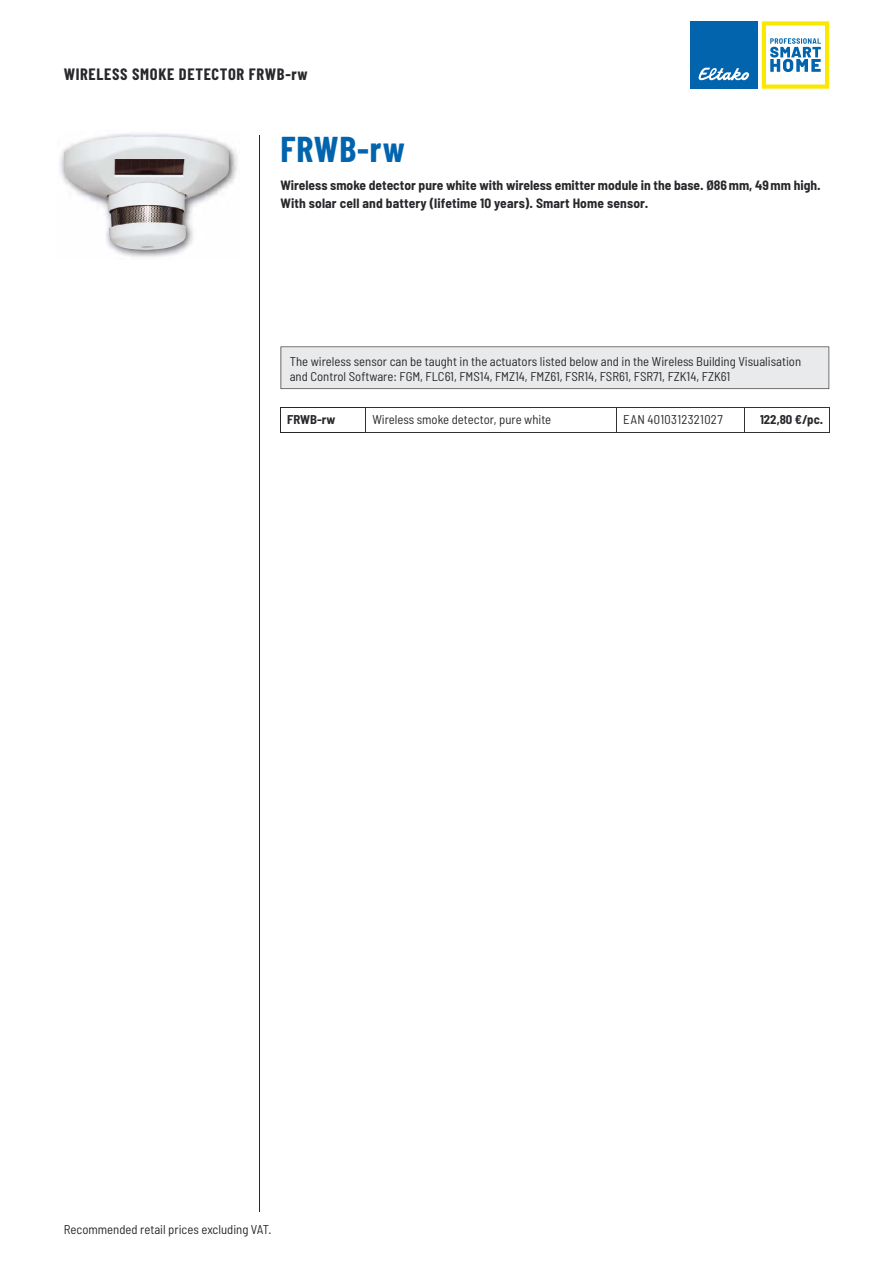
<style>
.page{position:relative;width:893px;height:1263px;background:#fff}
.page>*{position:absolute;margin:0;border:0;box-sizing:border-box;transform-origin:0 0}
.t1{font:700 36px "Barlow Condensed";letter-spacing:.02em;color:#0364ae}
.t2{font:700 16.5px "Barlow Condensed";letter-spacing:.04em;color:#28282c}
.t3{font:700 semi-condensed 13.5px/18px "Barlow";color:#28282c}
.t4{font:semi-condensed 12.75px/15px "Barlow";color:#28282c}
.t5{font:700 semi-condensed 12.75px "Barlow";color:#28282c}
.t6{font:semi-condensed 12.75px "Barlow";letter-spacing:.03em;color:#28282c}
</style>
<div class="page">
<hr style="left:259px;top:136px;width:1px;height:1076px;background:#28282c">
<svg style="left:762px;top:21px;width:67px;height:68px"></svg>
<div style="left:690px;top:21px;width:67px;height:68px;background:#0364ae"></div>
<svg style="left:698px;top:68px;width:51px;height:13px"></svg>
<div style="left:281px;top:347px;width:548px;height:42px;background:#e9eaeb"></div>
<hr style="left:281px;top:407px;width:85px;height:1px;background:#28282c">
<hr style="left:281px;top:432px;width:85px;height:1px;background:#28282c">
<hr style="left:366px;top:407px;width:464px;height:1px;background:#323031">
<svg style="left:829px;top:408px;width:1px;height:24px"></svg>
<hr style="left:366px;top:432px;width:251px;height:1px;background:#323031">
<hr style="left:744px;top:432px;width:86px;height:1px;background:#323031">
<svg style="left:616px;top:408px;width:1px;height:24px"></svg>
<svg style="left:744px;top:408px;width:1px;height:24px"></svg>
<hr style="left:617px;top:432px;width:127px;height:1px;background:#323031">
<img style="left:59px;top:133px;width:179px;height:124px">
<img style="left:63px;top:136px;width:166px;height:114px">
<p class="t2" style="left:64px;top:65px;width:245px">WIRELESS SMOKE DETECTOR FRWB-rw</p>
<h1 class="t1" style="left:280px;top:129px;width:126px">FRWB-rw</h1>
<p class="t3" style="left:280px;top:178px;width:542px">Wireless smoke detector pure white with wireless emitter module in the base. Ø86 mm, 49 mm high.<br>With solar cell and battery (lifetime 10 years). Smart Home sensor.</p>
<p class="t4" style="left:290px;top:355px;width:513px">The wireless sensor can be taught in the actuators listed below and in the Wireless Building Visualisation and Control Software: FGM, FLC61, FMS14, FMZ14, FMZ61, FSR14, FSR61, FSR71, FZK14, FZK61</p>
<p class="t5" style="left:287px;top:415px;width:50px">FRWB-rw</p>
<p class="t4" style="left:372px;top:414px;width:180px">Wireless smoke detector, pure white</p>
<p class="t6" style="left:623px;top:415px;width:101px">EAN 4010312321027</p>
<p class="t5" style="left:760px;top:415px;width:65px">122,80 €/pc.</p>
<p class="t4" style="left:64px;top:1224px;width:209px">Recommended retail prices excluding VAT.</p>
</div>
